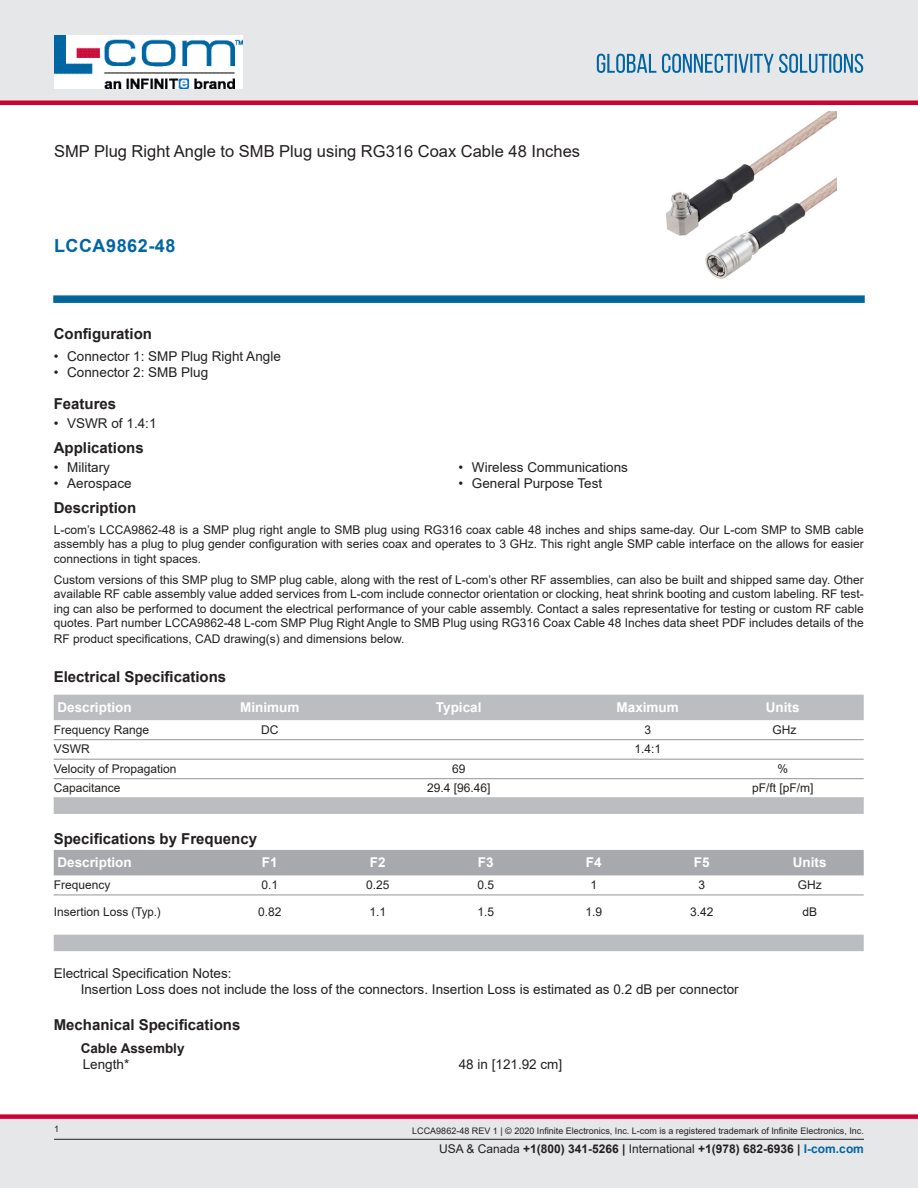
<style>
.page{position:relative;width:918px;height:1188px;background:#fff}
.page>*{position:absolute;margin:0;border:0;box-sizing:border-box;transform-origin:0 0}
.t1{font:700 18px "Arial";letter-spacing:.03em;color:#0065a4}
.t2{font:16.5px "Arial";color:#231f20}
.t3{font:700 15px "Arial";color:#231f20}
.t4{font:13.5px/16.2px "Arial";color:#231f20}
.t5{font:700 13.5px "Arial";color:#fff}
.t6{font:700 13.5px "Arial";color:#231f20}
.t7{font:12px/14.4px "Arial";color:#231f20;text-align:justify}
.t8{font:700 12px "Arial";color:#231f20}
.t9{font:9px "Arial";color:#231f20}
.s1{font-weight:400}
.s2{color:#0065a4}
</style>
<div class="page">
<svg style="left:53px;top:295px;width:812px;height:8px;background:#0f6ea3"></svg>
<img style="left:666px;top:111px;width:170px;height:168px">
<div style="left:54px;top:695px;width:810px;height:25px;background:#bcbdc0"></div>
<hr style="left:54px;top:739px;width:810px;height:1px;background:#939598">
<hr style="left:54px;top:759px;width:810px;height:1px;background:#939598">
<hr style="left:54px;top:778px;width:810px;height:1px;background:#939598">
<div style="left:54px;top:797px;width:810px;height:17px;background:#bcbdc0"></div>
<div style="left:54px;top:850px;width:810px;height:25px;background:#a8a9ad"></div>
<hr style="left:54px;top:895px;width:810px;height:1px;background:#939598">
<div style="left:54px;top:935px;width:810px;height:16px;background:#bcbdc0"></div>
<div style="left:0;top:1119px;width:918px;height:69px;background:#e6e7e9"></div>
<div style="left:0;top:1114px;width:918px;height:5px;background:#c03"></div>
<div style="left:0;top:0;width:918px;height:102px;background:#e6e7e9"></div>
<div style="left:0;top:100px;width:918px;height:5px;background:#c03"></div>
<hr style="left:54px;top:1139px;width:810px;height:1px;background:#231f20">
<svg style="left:597px;top:54px;width:266px;height:19px"></svg>
<h2 class="t2" style="left:54px;top:140px;width:528px">SMP Plug Right Angle to SMB Plug using RG316 Coax Cable 48 Inches</h2>
<h1 class="t1" style="left:54px;top:233px;width:123px">LCCA9862-48</h1>
<p class="t3" style="left:54px;top:323px;width:100px">Configuration</p>
<p class="t4" style="left:54px;top:348px;width:229px">• Connector 1: SMP Plug Right Angle</p>
<p class="t4" style="left:54px;top:364px;width:156px">• Connector 2: SMB Plug</p>
<p class="t3" style="left:54px;top:393px;width:64px">Features</p>
<p class="t4" style="left:54px;top:415px;width:104px">• VSWR of 1.4:1</p>
<p class="t3" style="left:54px;top:437px;width:92px">Applications</p>
<p class="t4" style="left:54px;top:459px;width:58px">• Military</p>
<p class="t4" style="left:54px;top:475px;width:80px">• Aerospace</p>
<p class="t4" style="left:458px;top:459px;width:171px">• Wireless Communications</p>
<p class="t4" style="left:458px;top:475px;width:145px">• General Purpose Test</p>
<p class="t3" style="left:54px;top:497px;width:84px">Description</p>
<p class="t7" style="left:54px;top:522px;width:811px">L-com’s LCCA9862-48 is a SMP plug right angle to SMB plug using RG316 coax cable 48 inches and ships same-day. Our L-com SMP to SMB cable assembly has a plug to plug gender configuration with series coax and operates to 3 GHz. This right angle SMP cable interface on the allows for easier connections in tight spaces.</p>
<p class="t7" style="left:54px;top:572px;width:811px">Custom versions of this SMP plug to SMP plug cable, along with the rest of L-com’s other RF assemblies, can also be built and shipped same day. Other available RF cable assembly value added services from L-com include connector orientation or clocking, heat shrink booting and custom labeling. RF test&shy;ing can also be performed to document the electrical performance of your cable assembly. Contact a sales representative for testing or custom RF cable quotes. Part number LCCA9862-48 L-com SMP Plug Right Angle to SMB Plug using RG316 Coax Cable 48 Inches data sheet PDF includes details of the</p>
<p class="t7" style="left:54px;top:632px;width:352px">RF product specifications, CAD drawing(s) and dimensions below.</p>
<p class="t3" style="left:54px;top:666px;width:174px">Electrical Specifications</p>
<p class="t5" style="left:57px;top:698px;width:76px">Description</p>
<p class="t5" style="left:240px;top:698px;width:61px">Minimum</p>
<p class="t5" style="left:436px;top:698px;width:47px">Typical</p>
<p class="t5" style="left:617px;top:698px;width:64px">Maximum</p>
<p class="t5" style="left:766px;top:698px;width:35px">Units</p>
<p class="t7" style="left:54px;top:722px;width:97px">Frequency Range</p>
<p class="t7" style="left:261px;top:722px;width:19px">DC</p>
<p class="t7" style="left:644px;top:722px;width:8px">3</p>
<p class="t7" style="left:772px;top:722px;width:25px">GHz</p>
<p class="t7" style="left:54px;top:742px;width:37px">VSWR</p>
<p class="t7" style="left:634px;top:742px;width:28px">1.4:1</p>
<p class="t7" style="left:54px;top:761px;width:124px">Velocity of Propagation</p>
<p class="t7" style="left:452px;top:761px;width:15px">69</p>
<p class="t7" style="left:777px;top:761px;width:12px">%</p>
<p class="t7" style="left:54px;top:781px;width:68px">Capacitance</p>
<p class="t7" style="left:427px;top:781px;width:65px">29.4 [96.46]</p>
<p class="t7" style="left:752px;top:781px;width:63px">pF/ft [pF/m]</p>
<p class="t3" style="left:54px;top:828px;width:205px">Specifications by Frequency</p>
<p class="t5" style="left:57px;top:853px;width:76px">Description</p>
<p class="t5" style="left:262px;top:853px;width:17px">F1</p>
<p class="t5" style="left:370px;top:853px;width:17px">F2</p>
<p class="t5" style="left:478px;top:853px;width:17px">F3</p>
<p class="t5" style="left:586px;top:853px;width:17px">F4</p>
<p class="t5" style="left:694px;top:853px;width:17px">F5</p>
<p class="t5" style="left:793px;top:853px;width:35px">Units</p>
<p class="t7" style="left:54px;top:877px;width:58px">Frequency</p>
<p class="t7" style="left:261px;top:877px;width:18px">0.1</p>
<p class="t7" style="left:366px;top:877px;width:25px">0.25</p>
<p class="t7" style="left:477px;top:877px;width:18px">0.5</p>
<p class="t7" style="left:590px;top:877px;width:8px">1</p>
<p class="t7" style="left:698px;top:877px;width:8px">3</p>
<p class="t7" style="left:798px;top:877px;width:25px">GHz</p>
<p class="t7" style="left:54px;top:904px;width:109px">Insertion Loss (Typ.)</p>
<p class="t7" style="left:258px;top:904px;width:25px">0.82</p>
<p class="t7" style="left:369px;top:904px;width:18px">1.1</p>
<p class="t7" style="left:477px;top:904px;width:18px">1.5</p>
<p class="t7" style="left:585px;top:904px;width:18px">1.9</p>
<p class="t7" style="left:690px;top:904px;width:25px">3.42</p>
<p class="t7" style="left:802px;top:904px;width:16px">dB</p>
<p class="t4" style="left:81px;top:965px;width:660px;text-indent:-27px">Electrical Specification Notes:<br>Insertion Loss does not include the loss of the connectors. Insertion Loss is estimated as 0.2 dB per connector</p>
<p class="t3" style="left:54px;top:1014px;width:188px">Mechanical Specifications</p>
<p class="t6" style="left:81px;top:1039px;width:105px">Cable Assembly</p>
<p class="t4" style="left:83px;top:1056px;width:48px">Length*</p>
<p class="t4" style="left:459px;top:1056px;width:105px">48 in [121.92 cm]</p>
<p class="t9" style="left:54px;top:1123px;width:7px">1</p>
<p class="t9" style="left:412px;top:1125px;width:453px">LCCA9862-48 REV 1 | © 2020 Infinite Electronics, Inc. L-com is a registered trademark of Infinite Electronics, Inc.</p>
<p class="t8" style="left:439px;top:1140px;width:426px"><span class="s1">USA &amp; Canada</span> +1(800) 341-5266 | <span class="s1">International</span> +1(978) 682-6936 | <span class="s2">l-com.com</span></p>
</div>
